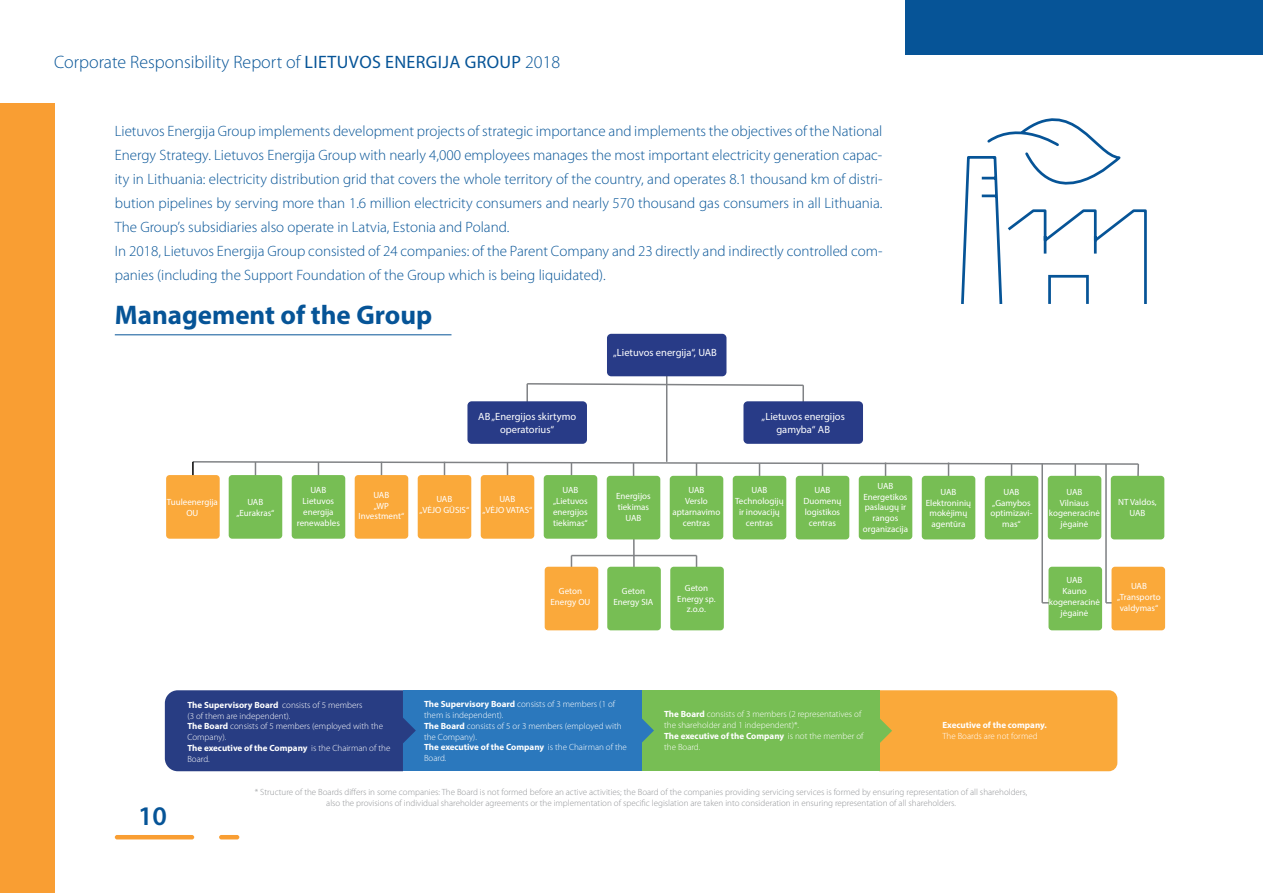
<style>
.page{position:relative;width:1263px;height:893px;background:#fff}
.page>*{position:absolute;margin:0;border:0;box-sizing:border-box;transform-origin:0 0}
.t1{font:700 27px "Myriad Pro";color:#065497}
.t2{font:600 27px "Myriad Pro";color:#065497}
.t3{font:300 18px "Myriad Pro";color:#065497}
.t4{font:300 15px/24px "Myriad Pro";color:#065497}
.t5{font:10.5px/12.6px "Myriad Pro";color:#fff;text-align:center}
.t6{font:9px/10.8px "Myriad Pro";color:#fff;text-align:center}
.t7{font:300 9px/10.8px "Myriad Pro";color:#fff}
.t8{font:300 9px/10.8px "Myriad Pro";color:#939598;text-align:center}
.t9{font:700 9px "Myriad Pro";color:#fff}
.s1{font-weight:400}
.s2{font-weight:700}
</style>
<div class="page">
<hr style="left:219px;top:835px;width:20px;height:4px;background:#f99e33;border-radius:2px">
<hr style="left:115px;top:835px;width:79px;height:4px;background:#f99e33;border-radius:2px">
<hr style="left:115px;top:334px;width:336px;height:1px;background:#065497">
<div style="left:0;top:103px;width:55px;height:790px;background:#f99e33"></div>
<div style="left:906px;top:0;width:357px;height:54px;background:#065497"></div>
<hr style="left:666px;top:370px;width:1px;height:92px;background:#808285">
<svg style="left:526px;top:382px;width:278px;height:5px"></svg>
<hr style="left:526px;top:384px;width:2px;height:32px;background:#808285">
<hr style="left:802px;top:385px;width:2px;height:31px;background:#808285">
<svg style="left:192px;top:460px;width:948px;height:144px"></svg>
<hr style="left:1105px;top:464px;width:2px;height:139px;background:#808285">
<div style="left:166px;top:475px;width:54px;height:64px;background:#faa93b;border-radius:3px"></div>
<div style="left:229px;top:475px;width:53px;height:64px;background:#77be54;border-radius:3px"></div>
<div style="left:292px;top:475px;width:53px;height:64px;background:#77be54;border-radius:3px"></div>
<div style="left:355px;top:475px;width:53px;height:64px;background:#faa93a;border-radius:3px"></div>
<div style="left:418px;top:475px;width:53px;height:64px;background:#faa93a;border-radius:3px"></div>
<div style="left:481px;top:475px;width:53px;height:64px;background:#faa93a;border-radius:3px"></div>
<div style="left:544px;top:475px;width:53px;height:64px;background:#77be54;border-radius:3px"></div>
<div style="left:607px;top:476px;width:53px;height:63px;background:#77be54;border-radius:3px"></div>
<div style="left:670px;top:476px;width:53px;height:63px;background:#77be54;border-radius:3px"></div>
<div style="left:733px;top:476px;width:53px;height:63px;background:#77be54;border-radius:3px"></div>
<div style="left:796px;top:476px;width:53px;height:63px;background:#77be54;border-radius:3px"></div>
<div style="left:859px;top:476px;width:53px;height:63px;background:#77be54;border-radius:3px"></div>
<div style="left:922px;top:476px;width:53px;height:63px;background:#77be54;border-radius:3px"></div>
<div style="left:985px;top:476px;width:53px;height:63px;background:#77be54;border-radius:3px"></div>
<div style="left:1048px;top:476px;width:53px;height:63px;background:#77be54;border-radius:3px"></div>
<div style="left:1111px;top:476px;width:53px;height:63px;background:#77be54;border-radius:3px"></div>
<div style="left:545px;top:567px;width:53px;height:63px;background:#faa93b;border-radius:3px"></div>
<div style="left:607px;top:567px;width:54px;height:63px;background:#77be54;border-radius:3px"></div>
<div style="left:670px;top:567px;width:54px;height:63px;background:#77be54;border-radius:3px"></div>
<div style="left:1048px;top:567px;width:54px;height:63px;background:#77be54;border-radius:3px"></div>
<div style="left:1111px;top:567px;width:54px;height:63px;background:#faa93a;border-radius:3px"></div>
<div style="left:607px;top:334px;width:119px;height:42px;background:#283b87;border-radius:4px"></div>
<div style="left:467px;top:401px;width:120px;height:43px;background:#283b87;border-radius:4px"></div>
<div style="left:743px;top:401px;width:120px;height:43px;background:#283b87;border-radius:4px"></div>
<div style="left:641px;top:690px;width:238px;height:81px;background:#77be54"></div>
<div style="left:879px;top:690px;width:238px;height:81px;background:#faa93a"></div>
<div style="left:403px;top:690px;width:238px;height:81px;background:#2b78bd"></div>
<svg style="left:641px;top:718px;width:13px;height:25px"></svg>
<div style="left:165px;top:690px;width:251px;height:81px;background:#283d83"></div>
<svg style="left:961px;top:118px;width:186px;height:186px"></svg>
<p class="t3" style="left:54px;top:52px;width:508px">Corporate Responsibility Report of <span class="s1">LIETUVOS ENERGIJA GROUP</span> 2018</p>
<p class="t4" style="left:115px;top:119px;width:769px">Lietuvos Energija Group implements development projects of strategic importance and implements the objectives of the National Energy Strategy. Lietuvos Energija Group with nearly 4,000 employees manages the most important electricity generation capac&shy;ity in Lithuania: electricity distribution grid that covers the whole territory of the country, and operates 8.1 thousand km of distri&shy;bution pipelines by serving more than 1.6 million electricity consumers and nearly 570 thousand gas consumers in all Lithuania.<br>The Group’s subsidiaries also operate in Latvia, Estonia and Poland.<br>In 2018, Lietuvos Energija Group consisted of 24 companies: of the Parent Company and 23 directly and indirectly controlled com&shy;panies (including the Support Foundation of the Group which is being liquidated).</p>
<h1 class="t1" style="left:115px;top:298px;width:319px">Management of the Group</h1>
<p class="t5" style="left:613px;top:346px;width:105px">„Lietuvos energija“, UAB</p>
<p class="t5" style="left:478px;top:410px;width:99px">AB „Energijos skirtymo operatorius“</p>
<p class="t5" style="left:762px;top:410px;width:85px">„Lietuvos energijos gamyba“ AB</p>
<p class="t6" style="left:167px;top:497px;width:53px">Tuuleenergija<br>OU</p>
<p class="t6" style="left:236px;top:497px;width:40px">UAB „Eurakras“</p>
<p class="t6" style="left:297px;top:485px;width:45px">UAB<br>Lietuvos energija renewables</p>
<p class="t6" style="left:359px;top:489px;width:47px">UAB<br>„WP<br>Investment“</p>
<p class="t6" style="left:420px;top:494px;width:51px">UAB<br>„VĖJO GŪSIS“</p>
<p class="t6" style="left:483px;top:494px;width:51px">UAB<br>„VĖJO VATAS“</p>
<p class="t6" style="left:553px;top:485px;width:36px">UAB „Lietuvos energijos tiekimas“</p>
<p class="t6" style="left:616px;top:491px;width:36px">Energijos tiekimas<br>UAB</p>
<p class="t6" style="left:672px;top:485px;width:49px">UAB<br>Verslo aptarnavimo centras</p>
<p class="t6" style="left:735px;top:485px;width:50px">UAB<br>Technologijų ir inovacijų centras</p>
<p class="t6" style="left:803px;top:485px;width:39px">UAB<br>Duomenų logistikos centras</p>
<p class="t6" style="left:863px;top:480px;width:47px">UAB<br>Energetikos paslaugų ir rangos organizacija</p>
<p class="t6" style="left:926px;top:486px;width:47px">UAB<br>Elektroninių mokėjimų agentūra</p>
<p class="t6" style="left:990px;top:486px;width:44px">UAB „Gamybos optimizavi&shy;mas“</p>
<p class="t6" style="left:1049px;top:486px;width:53px">UAB<br>Vilniaus kogeneracinė jėgainė</p>
<p class="t6" style="left:1118px;top:497px;width:40px">NT Valdos,<br>UAB</p>
<p class="t6" style="left:550px;top:585px;width:42px">Geton<br>Energy OU</p>
<p class="t6" style="left:613px;top:585px;width:42px">Geton<br>Energy SIA</p>
<p class="t6" style="left:677px;top:582px;width:40px">Geton<br>Energy sp. z.o.o.</p>
<p class="t6" style="left:1049px;top:575px;width:53px">UAB<br>Kauno kogeneracinė jėgainė</p>
<p class="t6" style="left:1117px;top:581px;width:45px">UAB „Transporto valdymas“</p>
<h1 class="t2" style="left:138px;top:798px;width:30px">10</h1>
<p class="t7" style="left:187px;top:699px;width:204px"><span class="s2">The Supervisory Board</span> consists of 5 members<br>(3 of them are independent).<br><span class="s2">The Board</span> consists of 5 members (employed with the<br>Company).<br><span class="s2">The executive of the Company</span> is the Chairman of the<br>Board.</p>
<p class="t7" style="left:424px;top:699px;width:204px"><span class="s2">The Supervisory Board</span> consists of 3 members (1 of them is independent).<br><span class="s2">The Board</span> consists of 5 or 3 members (employed with the Company).<br><span class="s2">The executive of the Company</span> is the Chairman of the<br>Board.</p>
<p class="t7" style="left:664px;top:709px;width:201px"><span class="s2">The Board</span> consists of 3 members (2 representatives of the shareholder and 1 independent)*.<br><span class="s2">The executive of the Company</span> is not the member of the Board.</p>
<p class="t9" style="left:942px;top:719px;width:106px">Executive of the company.</p>
<p class="t7" style="left:942px;top:731px;width:97px">The Boards are not formed</p>
<p class="t8" style="left:255px;top:787px;width:774px">* Structure of the Boards differs in some companies: The Board is not formed before an active activities; the Board of the companies providing servicing services is formed by ensuring representation of all shareholders, also the provisions of individual shareholder agreements or the implementation of specific legislation are taken into consideration in ensuring representation of all shareholders.</p>
</div>
